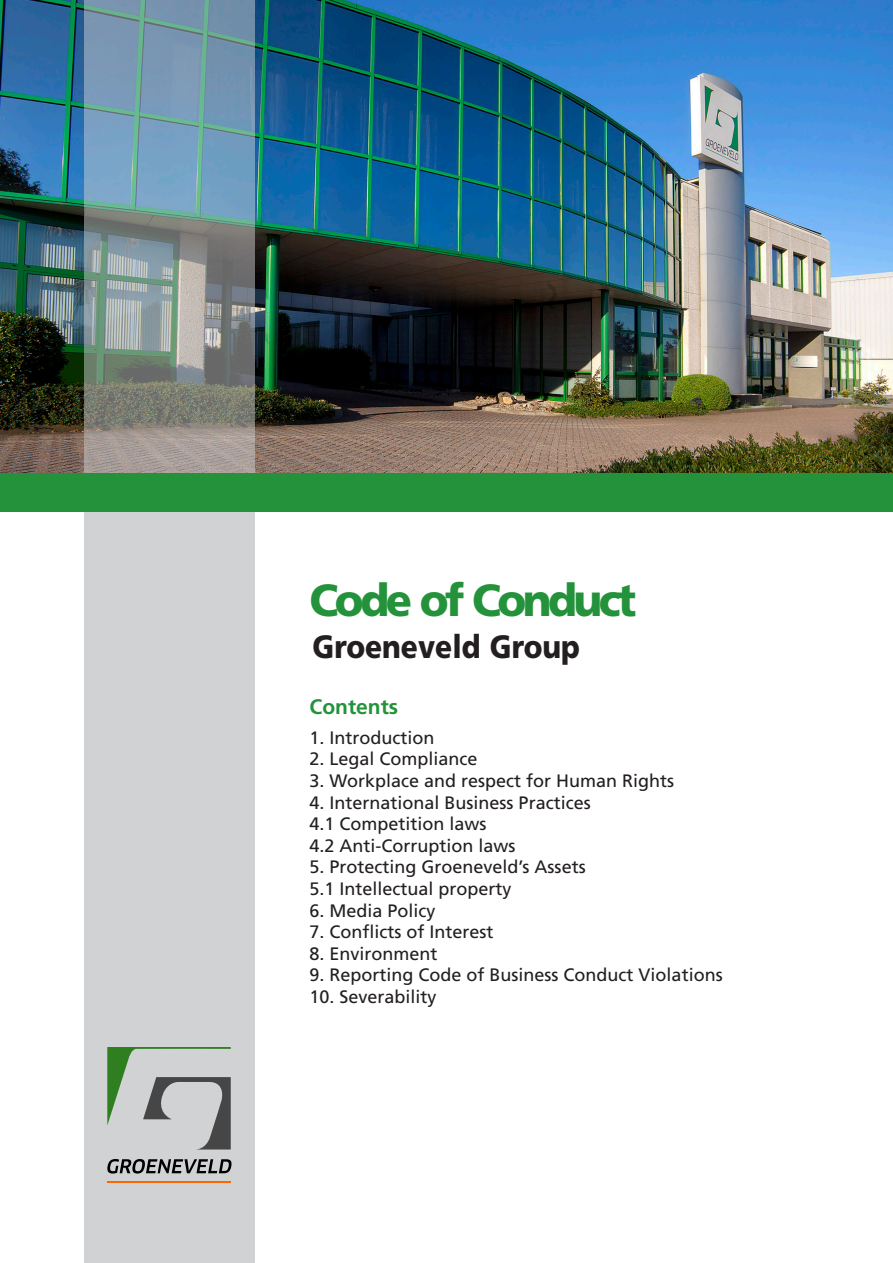
<style>
.page{position:relative;width:893px;height:1263px;background:#fff}
.page>*{position:absolute;margin:0;border:0;box-sizing:border-box;transform-origin:0 0}
.t1{font:900 45px "Frutiger LT Std";letter-spacing:-.08em;color:#24923b;scale:.96 1}
.t2{font:900 32.25px "Frutiger LT Std";color:#231f20;scale:.87 1}
.Title_1{font:700 21px "Frutiger LT Std";color:#24923b}
.body{font:18px "Frutiger LT Std";color:#231f20}
</style>
<div class="page">
<img style="left:0;top:0;width:893px;height:473px">
<div style="left:84px;top:488px;width:170px;height:775px;background:#d1d2d4"></div>
<svg style="left:84px;top:0;width:170px;height:473px;background:#80959d"></svg>
<div style="left:0;top:473px;width:893px;height:39px;background:#24923b"></div>
<svg style="left:107px;top:1047px;width:124px;height:102px"></svg>
<svg style="left:107px;top:1159px;width:125px;height:14px"></svg>
<hr style="left:107px;top:1180px;width:124px;height:2px;background:#f60">
<p class="t1" style="left:310px;top:573px;width:342px">Code of Conduct</p>
<p class="t2" style="left:313px;top:627px;width:309px">Groeneveld Group</p>
<p class="Title_1" style="left:310px;top:694px;width:90px">Contents</p>
<p class="body" style="left:310px;top:727px;width:127px">1. Introduction</p>
<p class="body" style="left:310px;top:749px;width:170px">2. Legal Compliance</p>
<p class="body" style="left:310px;top:770px;width:366px">3. Workplace and respect for Human Rights</p>
<p class="body" style="left:310px;top:792px;width:283px">4. International Business Practices</p>
<p class="body" style="left:310px;top:813px;width:179px">4.1 Competition laws</p>
<p class="body" style="left:310px;top:835px;width:208px">4.2 Anti-Corruption laws</p>
<p class="body" style="left:310px;top:857px;width:278px">5. Protecting Groeneveld’s Assets</p>
<p class="body" style="left:310px;top:878px;width:204px">5.1 Intellectual property</p>
<p class="body" style="left:310px;top:900px;width:128px">6. Media Policy</p>
<p class="body" style="left:310px;top:921px;width:186px">7. Conflicts of Interest</p>
<p class="body" style="left:310px;top:943px;width:130px">8. Environment</p>
<p class="body" style="left:310px;top:965px;width:415px">9. Reporting Code of Business Conduct Violations</p>
<p class="body" style="left:310px;top:986px;width:129px">10. Severability</p>
</div>
